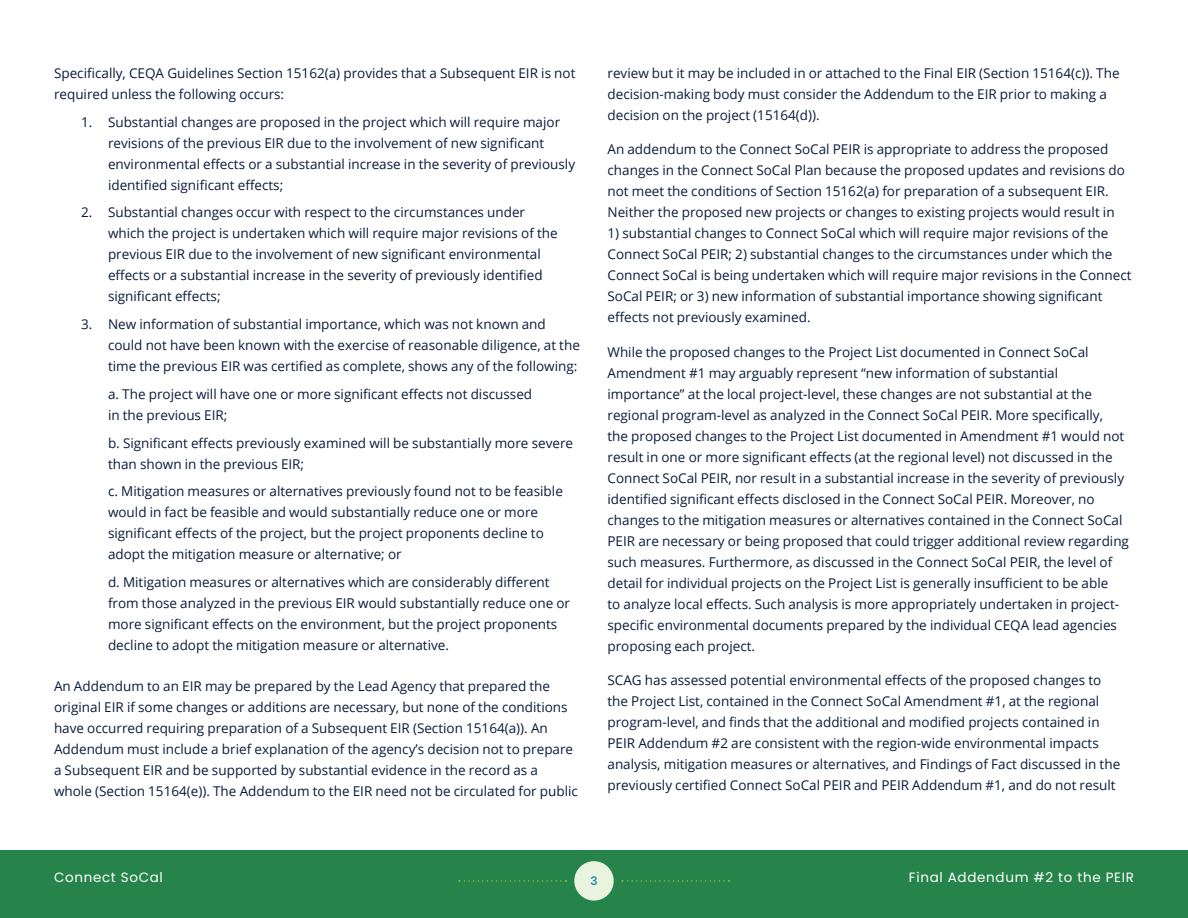
<style>
.page{position:relative;width:1188px;height:918px;background:#fff}
.page>*{position:absolute;margin:0;border:0;box-sizing:border-box;transform-origin:0 0}
.Bullets_2ndPara{font:13.5px/21px "Open Sans";color:#0a1c3b}
.t1{font:13.5px "Poppins";letter-spacing:.05em;color:#fff}
.t2{font:500 12px "Poppins";color:#1587a7}
</style>
<div class="page">
<div style="left:0;top:850px;width:1188px;height:68px;background:#268349"></div>
<svg style="left:459px;top:880px;width:107px;height:2px"></svg>
<div style="left:574px;top:861px;width:40px;height:40px;background:#eaf3df;border-radius:50%"></div>
<svg style="left:622px;top:880px;width:108px;height:2px"></svg>
<p class="Bullets_2ndPara" style="left:54px;top:62px;width:523px">Specifically, CEQA Guidelines Section 15162(a) provides that a Subsequent EIR is not required unless the following occurs:</p>
<p class="Bullets_2ndPara" style="left:108px;top:111px;width:469px;text-indent:-27px">1. Substantial changes are proposed in the project which will require major revisions of the previous EIR due to the involvement of new significant environmental effects or a substantial increase in the severity of previously identified significant effects;</p>
<p class="Bullets_2ndPara" style="left:108px;top:202px;width:451px;text-indent:-27px">2. Substantial changes occur with respect to the circumstances under which the project is undertaken which will require major revisions of the previous EIR due to the involvement of new significant environmental effects or a substantial increase in the severity of previously identified significant effects;</p>
<p class="Bullets_2ndPara" style="left:108px;top:313px;width:473px;text-indent:-27px">3. New information of substantial importance, which was not known and could not have been known with the exercise of reasonable diligence, at the time the previous EIR was certified as complete, shows any of the following:</p>
<p class="Bullets_2ndPara" style="left:108px;top:383px;width:426px">a. The project will have one or more significant effects not discussed in the previous EIR;</p>
<p class="Bullets_2ndPara" style="left:108px;top:432px;width:467px">b. Significant effects previously examined will be substantially more severe than shown in the previous EIR;</p>
<p class="Bullets_2ndPara" style="left:108px;top:481px;width:456px">c. Mitigation measures or alternatives previously found not to be feasible would in fact be feasible and would substantially reduce one or more significant effects of the project, but the project proponents decline to adopt the mitigation measure or alternative; or</p>
<p class="Bullets_2ndPara" style="left:108px;top:571px;width:464px">d. Mitigation measures or alternatives which are considerably different from those analyzed in the previous EIR would substantially reduce one or more significant effects on the environment, but the project proponents decline to adopt the mitigation measure or alternative.</p>
<p class="Bullets_2ndPara" style="left:54px;top:676px;width:526px">An Addendum to an EIR may be prepared by the Lead Agency that prepared the original EIR if some changes or additions are necessary, but none of the conditions have occurred requiring preparation of a Subsequent EIR (Section 15164(a)). An Addendum must include a brief explanation of the agency’s decision not to prepare a Subsequent EIR and be supported by substantial evidence in the record as a whole (Section 15164(e)). The Addendum to the EIR need not be circulated for public</p>
<p class="Bullets_2ndPara" style="left:608px;top:62px;width:514px">review but it may be included in or attached to the Final EIR (Section 15164(c)). The decision-making body must consider the Addendum to the EIR prior to making a decision on the project (15164(d)).</p>
<p class="Bullets_2ndPara" style="left:608px;top:139px;width:519px">An addendum to the Connect SoCal PEIR is appropriate to address the proposed changes in the Connect SoCal Plan because the proposed updates and revisions do not meet the conditions of Section 15162(a) for preparation of a subsequent EIR.<br>Neither the proposed new projects or changes to existing projects would result in</p>
<p class="Bullets_2ndPara" style="left:608px;top:223px;width:526px">1) substantial changes to Connect SoCal which will require major revisions of the Connect SoCal PEIR; 2) substantial changes to the circumstances under which the Connect SoCal is being undertaken which will require major revisions in the Connect SoCal PEIR; or 3) new information of substantial importance showing significant effects not previously examined.</p>
<p class="Bullets_2ndPara" style="left:608px;top:341px;width:523px">While the proposed changes to the Project List documented in Connect SoCal Amendment #1 may arguably represent “new information of substantial importance” at the local project-level, these changes are not substantial at the regional program-level as analyzed in the Connect SoCal PEIR. More specifically,<br>the proposed changes to the Project List documented in Amendment #1 would not result in one or more significant effects (at the regional level) not discussed in the Connect SoCal PEIR, nor result in a substantial increase in the severity of previously identified significant effects disclosed in the Connect SoCal PEIR. Moreover, no changes to the mitigation measures or alternatives contained in the Connect SoCal PEIR are necessary or being proposed that could trigger additional review regarding such measures. Furthermore, as discussed in the Connect SoCal PEIR, the level of detail for individual projects on the Project List is generally insufficient to be able<br>to analyze local effects. Such analysis is more appropriately undertaken in project&shy;specific environmental documents prepared by the individual CEQA lead agencies proposing each project.</p>
<p class="Bullets_2ndPara" style="left:608px;top:670px;width:514px">SCAG has assessed potential environmental effects of the proposed changes to the Project List, contained in the Connect SoCal Amendment #1, at the regional program-level, and finds that the additional and modified projects contained in PEIR Addendum #2 are consistent with the region-wide environmental impacts analysis, mitigation measures or alternatives, and Findings of Fact discussed in the previously certified Connect SoCal PEIR and PEIR Addendum #1, and do not result</p>
<p class="t1" style="left:54px;top:869px;width:110px">Connect SoCal</p>
<p class="t2" style="left:590px;top:874px;width:9px">3</p>
<p class="t1" style="left:909px;top:869px;width:227px">Final Addendum #2 to the PEIR</p>
</div>
